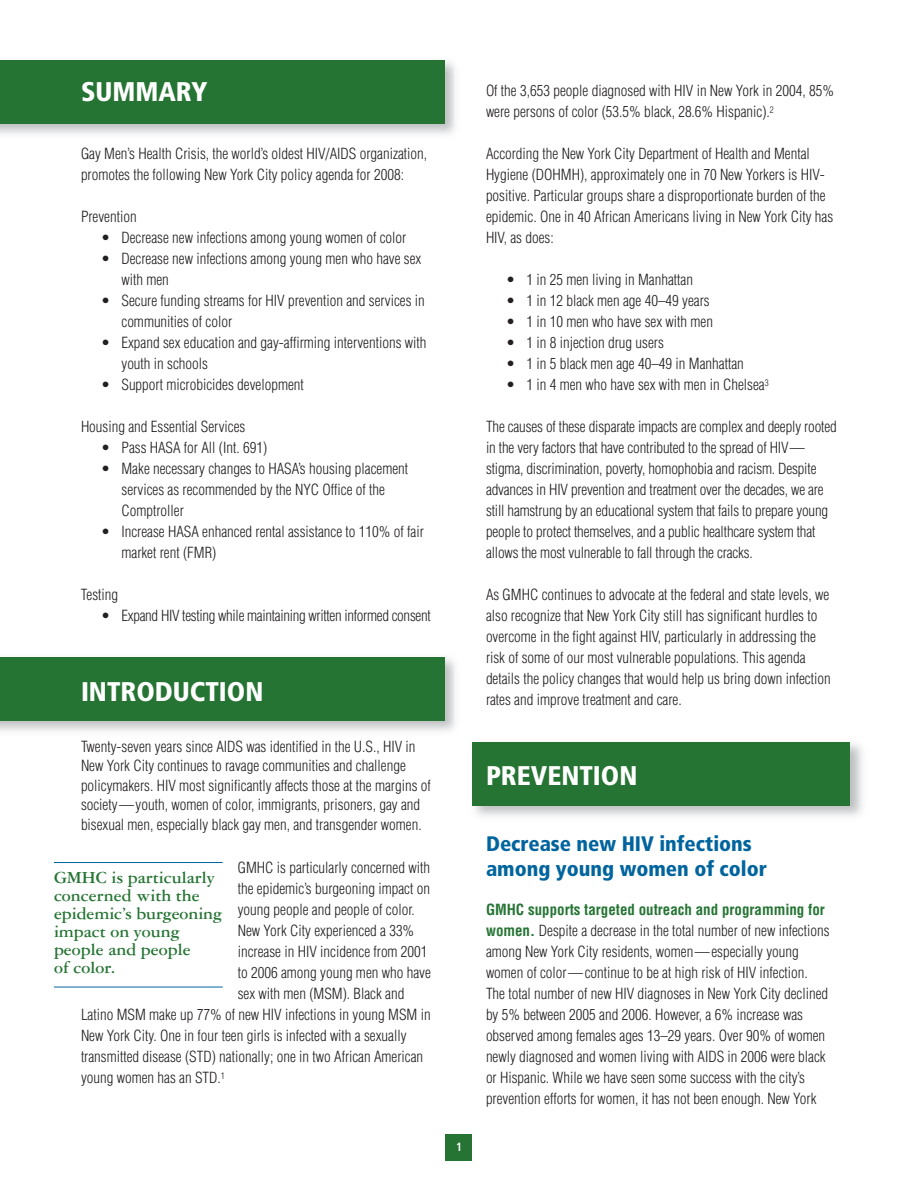
<style>
.page{position:relative;width:918px;height:1188px;background:#fff}
.page>*{position:absolute;margin:0;border:0;box-sizing:border-box;transform-origin:0 0}
.t1{font:900 condensed 27px "Frutiger";color:#fff}
.t2{font:900 condensed 21px/25.5px "Frutiger";color:#00649e}
.t3{font:700 18px/18px "Garamond Three";color:#267434}
.t4{font:300 condensed 15px/21px "Helvetica";color:#231f20}
.t5{font:300 condensed 15px "Helvetica";letter-spacing:-.02em;color:#231f20}
.t6{font:700 condensed 12px "Frutiger";color:#fff;scale:.95 1}
.s1{font-weight:700;color:#267434}
</style>
<div class="page">
<img style="left:0;top:60px;width:455px;height:75px">
<div style="left:0;top:61px;width:446px;height:63px;background:#267434"></div>
<img style="left:0;top:657px;width:455px;height:75px">
<div style="left:0;top:658px;width:446px;height:63px;background:#267434"></div>
<img style="left:472px;top:743px;width:391px;height:74px">
<div style="left:472px;top:742px;width:378px;height:63px;background:#267434"></div>
<hr style="left:54px;top:862px;width:169px;height:1px;background:#00649e">
<hr style="left:54px;top:987px;width:169px;height:1px;background:#00649e">
<div style="left:446px;top:1134px;width:26px;height:27px;background:#267434"></div>
<h1 class="t1" style="left:81px;top:81px;width:128px">SUMMARY</h1>
<p class="t4" style="left:81px;top:143px;width:348px">Gay Men’s Health Crisis, the world’s oldest HIV/AIDS organization, promotes the following New York City policy agenda for 2008:</p>
<p class="t4" style="left:81px;top:206px;width:57px">Prevention</p>
<p class="t4" style="left:101px;top:227px;width:307px">• Decrease new infections among young women of color</p>
<p class="t4" style="left:122px;top:248px;width:301px;text-indent:-20px">• Decrease new infections among young men who have sex with men</p>
<p class="t4" style="left:122px;top:290px;width:305px;text-indent:-20px">• Secure funding streams for HIV prevention and services in communities of color</p>
<p class="t4" style="left:122px;top:332px;width:307px;text-indent:-20px">• Expand sex education and gay-affirming interventions with youth in schools</p>
<p class="t4" style="left:101px;top:374px;width:204px">• Support microbicides development</p>
<p class="t4" style="left:81px;top:416px;width:166px">Housing and Essential Services</p>
<p class="t4" style="left:101px;top:437px;width:167px">• Pass HASA for All (Int. 691)</p>
<p class="t4" style="left:122px;top:458px;width:288px;text-indent:-20px">• Make necessary changes to HASA’s housing placement services as recommended by the NYC Office of the<br>Comptroller</p>
<p class="t4" style="left:122px;top:521px;width:304px;text-indent:-20px">• Increase HASA enhanced rental assistance to 110% of fair market rent (FMR)</p>
<p class="t4" style="left:81px;top:584px;width:39px">Testing</p>
<p class="t5" style="left:101px;top:607px;width:331px">• Expand HIV testing while maintaining written informed consent</p>
<h1 class="t1" style="left:81px;top:680px;width:184px">INTRODUCTION</h1>
<p class="t4" style="left:81px;top:737px;width:351px;line-height:19.5px">Twenty-seven years since AIDS was identified in the U.S., HIV in New York City continues to ravage communities and challenge policymakers. HIV most significantly affects those at the margins of society—youth, women of color, immigrants, prisoners, gay and bisexual men, especially black gay men, and transgender women.</p>
<p class="t4" style="left:238px;top:857px;width:194px">GMHC is particularly concerned with</p>
<p class="t4" style="left:238px;top:878px;width:194px">the epidemic’s burgeoning impact on</p>
<p class="t4" style="left:238px;top:899px;width:179px">young people and people of color.</p>
<p class="t4" style="left:238px;top:920px;width:178px">New York City experienced a 33%</p>
<p class="t4" style="left:238px;top:941px;width:191px">increase in HIV incidence from 2001</p>
<p class="t4" style="left:238px;top:962px;width:195px">to 2006 among young men who have</p>
<p class="t4" style="left:238px;top:983px;width:168px">sex with men (MSM). Black and</p>
<p class="t4" style="left:81px;top:1004px;width:351px">Latino MSM make up 77% of new HIV infections in young MSM in</p>
<p class="t4" style="left:81px;top:1025px;width:327px">New York City. One in four teen girls is infected with a sexually</p>
<p class="t4" style="left:81px;top:1046px;width:344px">transmitted disease (STD) nationally; one in two African American</p>
<p class="t4" style="left:81px;top:1067px;width:145px">young women has an STD.<sup>1</sup></p>
<p class="t3" style="left:54px;top:870px;width:170px">GMHC is particularly concerned with the epidemic’s burgeoning impact on young people and people<br>of color.</p>
<p class="t6" style="left:456px;top:1142px;width:8px">1</p>
<p class="t4" style="left:486px;top:80px;width:350px">Of the 3,653 people diagnosed with HIV in New York in 2004, 85% were persons of color (53.5% black, 28.6% Hispanic).<sup>2</sup></p>
<p class="t4" style="left:486px;top:143px;width:349px">According the New York City Department of Health and Mental Hygiene (DOHMH), approximately one in 70 New Yorkers is HIV&shy;positive. Particular groups share a disproportionate burden of the epidemic. One in 40 African Americans living in New York City has HIV, as does:</p>
<p class="t4" style="left:506px;top:269px;width:188px">• 1 in 25 men living in Manhattan</p>
<p class="t4" style="left:506px;top:290px;width:205px">• 1 in 12 black men age 40–49 years</p>
<p class="t4" style="left:506px;top:311px;width:208px">• 1 in 10 men who have sex with men</p>
<p class="t4" style="left:506px;top:332px;width:159px">• 1 in 8 injection drug users</p>
<p class="t4" style="left:506px;top:353px;width:239px">• 1 in 5 black men age 40–49 in Manhattan</p>
<p class="t4" style="left:506px;top:374px;width:264px">• 1 in 4 men who have sex with men in Chelsea<sup>3</sup></p>
<p class="t4" style="left:486px;top:416px;width:352px">The causes of these disparate impacts are complex and deeply rooted in the very factors that have contributed to the spread of HIV— stigma, discrimination, poverty, homophobia and racism. Despite advances in HIV prevention and treatment over the decades, we are still hamstrung by an educational system that fails to prepare young people to protect themselves, and a public healthcare system that allows the most vulnerable to fall through the cracks.</p>
<p class="t4" style="left:486px;top:584px;width:346px">As GMHC continues to advocate at the federal and state levels, we also recognize that New York City still has significant hurdles to overcome in the fight against HIV, particularly in addressing the risk of some of our most vulnerable populations. This agenda details the policy changes that would help us bring down infection rates and improve treatment and care.</p>
<h1 class="t1" style="left:486px;top:764px;width:153px">PREVENTION</h1>
<h2 class="t2" style="left:486px;top:832px;width:283px">Decrease new HIV infections among young women of color</h2>
<p class="t4" style="left:486px;top:899px;width:345px"><span class="s1">GMHC supports targeted outreach and programming for women.</span> Despite a decrease in the total number of new infections among New York City residents, women—especially young women of color—continue to be at high risk of HIV infection.<br>The total number of new HIV diagnoses in New York City declined by 5% between 2005 and 2006. However, a 6% increase was observed among females ages 13–29 years. Over 90% of women newly diagnosed and women living with AIDS in 2006 were black or Hispanic. While we have seen some success with the city’s prevention efforts for women, it has not been enough. New York</p>
</div>
